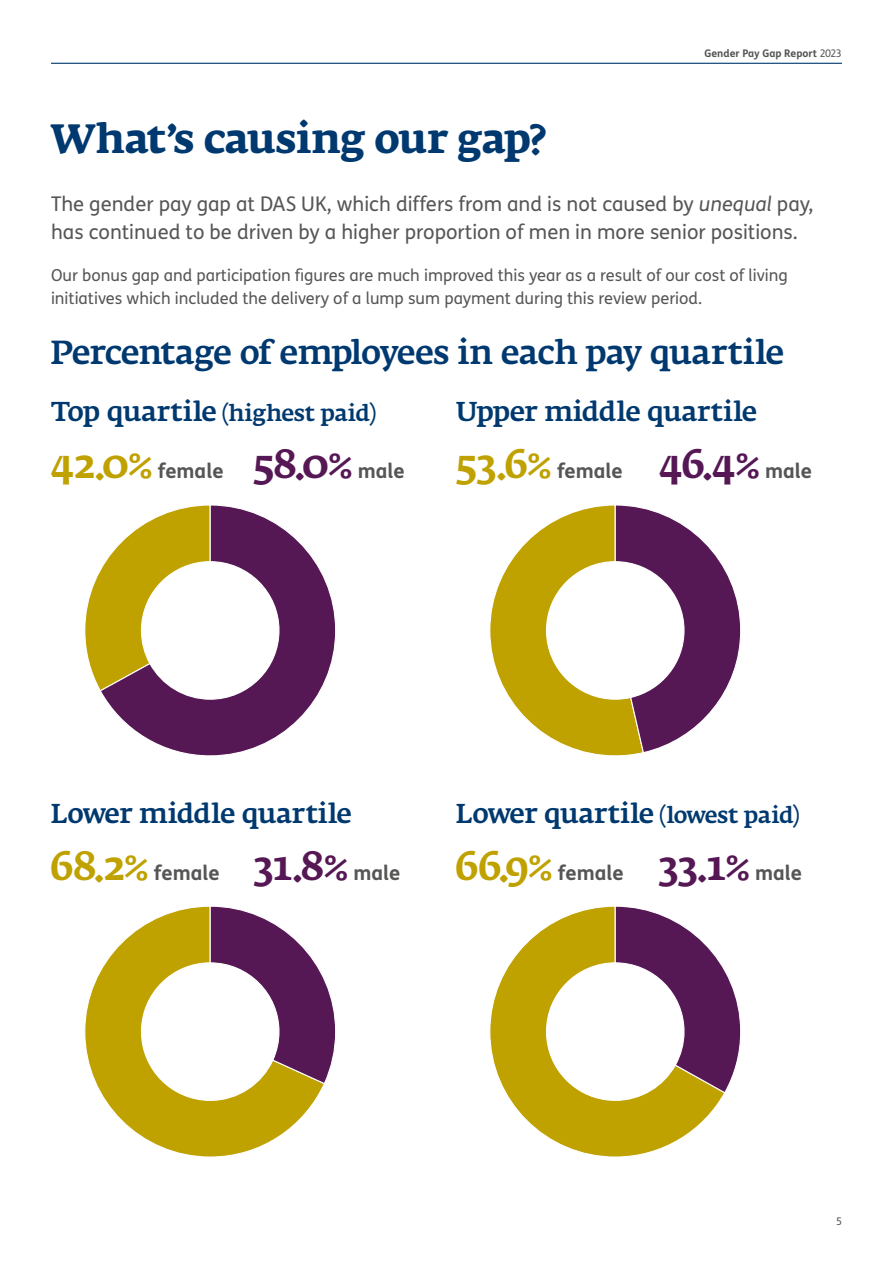
<style>
.page{position:relative;width:893px;height:1263px;background:#fff}
.page>*{position:absolute;margin:0;border:0;box-sizing:border-box;transform-origin:0 0}
.t1{font:700 40.5px "Fedra Serif A Pro";letter-spacing:-.01em;color:#00396f}
.t2{font:500 33px "Fedra Serif A Pro";letter-spacing:-.02em;color:#00396f}
.t3{font:500 27px "Fedra Serif A Pro";letter-spacing:-.02em;color:#00396f}
.t4{font:500 22.5px "Fedra Serif A Pro";letter-spacing:-.01em;color:#00396f}
.t5{font:20.25px/28.7px "FS Me";color:#565655}
.t6{font:700 20.25px "FS Me";color:#565655}
.t7{font:16.5px/23px "FS Me";color:#565655}
.t8{font:700 10.5px "FS Me";color:#565655}
.t9{font:10.5px "FS Me";color:#565655}
.s1{font-weight:400}
.s2{font-style:italic}
.s3{font-size:27px}
.s4{font-family:"Fedra Serif A Pro";font-weight:500;font-size:40.5px;color:#bfa100}
.s5{font-family:"Fedra Serif A Pro";font-weight:500;font-size:40.5px;color:#561755}
.s6{font-size:22.5px}
</style>
<div class="page">
<svg style="left:84px;top:906px;width:239px;height:251px"></svg>
<svg style="left:84px;top:574px;width:15px;height:113px"></svg>
<svg style="left:99px;top:505px;width:237px;height:251px"></svg>
<svg style="left:489px;top:505px;width:252px;height:251px"></svg>
<svg style="left:209px;top:906px;width:127px;height:179px"></svg>
<svg style="left:489px;top:906px;width:235px;height:251px"></svg>
<svg style="left:614px;top:906px;width:127px;height:188px"></svg>
<hr style="left:51px;top:63px;width:791px;height:1px;background:#00396f">
<p class="t8" style="left:704px;top:46px;width:139px">Gender Pay Gap Report <span class="s1">2023</span></p>
<h1 class="t1" style="left:50px;top:115px;width:496px">What’s causing our gap?</h1>
<p class="t5" style="left:51px;top:189px;width:764px">The gender pay gap at DAS UK, which differs from and is not caused by <span class="s2">unequal</span> pay, has continued to be driven by a higher proportion of men in more senior positions.</p>
<p class="t7" style="left:51px;top:264px;width:738px">Our bonus gap and participation figures are much improved this year as a result of our cost of living initiatives which included the delivery of a lump sum payment during this review period.</p>
<h2 class="t2" style="left:50px;top:333px;width:736px">Percentage of employees in each pay quartile</h2>
<h3 class="t4" style="left:51px;top:400px;width:327px"><span class="s3">Top quartile</span> (highest paid)</h3>
<p class="t6" style="left:50px;top:456px;width:356px"><span class="s4">42.0%</span> female <span class="s5">58.0%</span> male</p>
<h3 class="t3" style="left:456px;top:396px;width:303px">Upper middle quartile</h3>
<p class="t6" style="left:456px;top:456px;width:358px"><span class="s4">53.6%</span> female <span class="s5">46.4%</span> male</p>
<h3 class="t3" style="left:50px;top:798px;width:303px">Lower middle quartile</h3>
<p class="t6" style="left:49px;top:857px;width:353px"><span class="s4">68.2%</span> female <span class="s5">31.8%</span> male</p>
<h3 class="t3" style="left:455px;top:798px;width:346px">Lower quartile <span class="s6">(lowest paid)</span></h3>
<p class="t6" style="left:454px;top:857px;width:349px"><span class="s4">66.9%</span> female <span class="s5">33.1%</span> male</p>
<p class="t9" style="left:836px;top:1214px;width:7px">5</p>
</div>
